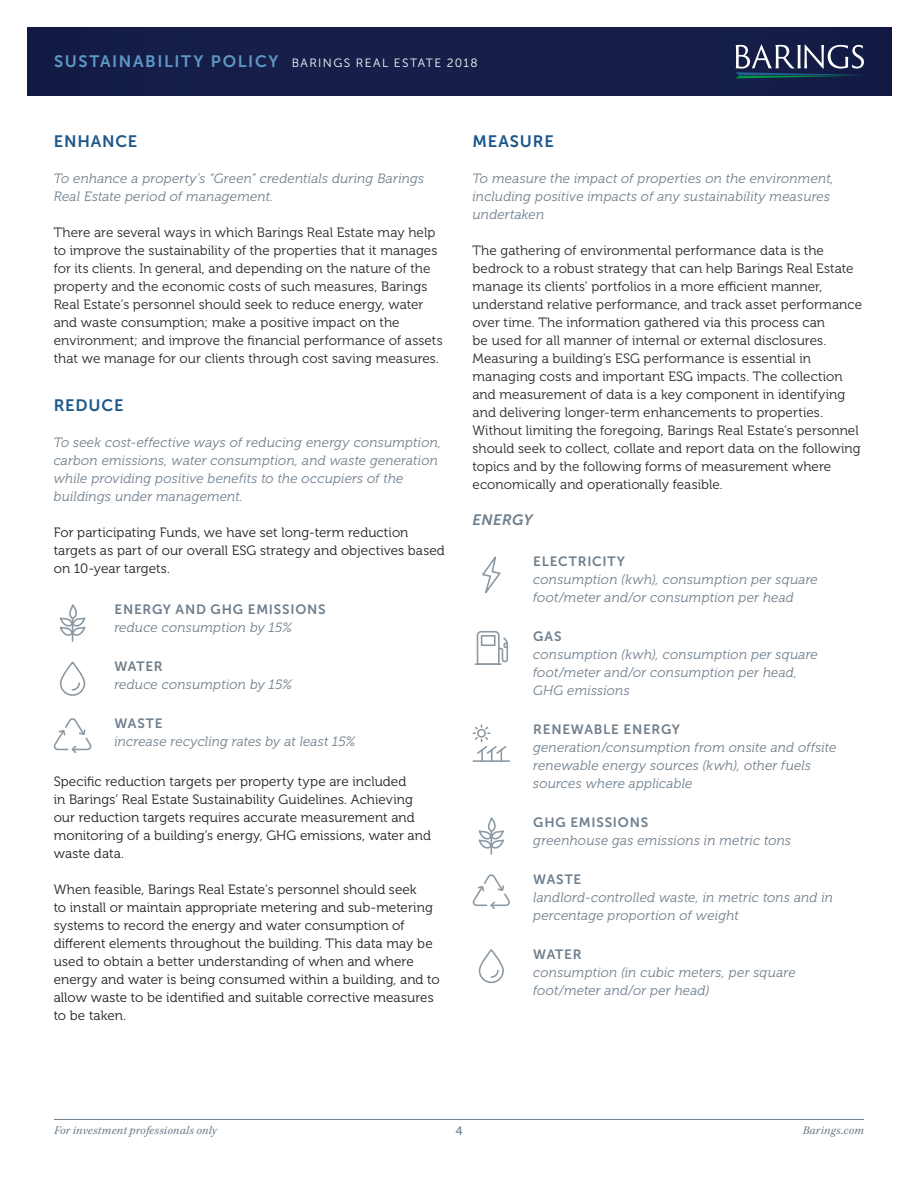
<style>
.page{position:relative;width:918px;height:1188px;background:#fff}
.page>*{position:absolute;margin:0;border:0;box-sizing:border-box;transform-origin:0 0}
.t1{font:16.5px "Museo Sans 700";letter-spacing:.05em;color:#1d578c}
.t2{font:italic 15px "Museo Sans 700";letter-spacing:.02em;color:#6f7f8d}
.t3{font:13.5px/18px "Museo 300";letter-spacing:.005em;color:#282526}
.t4{font:italic 13.5px/18px "Museo 300";letter-spacing:.015em;color:#6f7f8d}
.t5{font:13.5px/18px "Museo 300";letter-spacing:.005em;color:#231f20}
.t6{font:13.5px "Museo Sans 700";letter-spacing:.055em;color:#6f7f8d}
.t7{font:italic 12px "Kepler Std";letter-spacing:.015em;color:#6f7f8d}
.t8{font:12px "Museo Sans 300";letter-spacing:.11em;color:#fff}
.t9{font:12px "Museo Sans 500";color:#6f7f8d}
.s1{font-family:"Museo Sans 700";font-size:16.5px;color:#5d98c4}
</style>
<div class="page">
<hr style="left:54px;top:1119px;width:810px;height:1px;background:#6f7f8d">
<div style="left:27px;top:27px;width:864px;height:69px;background:#161e49"></div>
<svg style="left:736px;top:44px;width:128px;height:34px"></svg>
<hr style="left:475px;top:663px;width:26px;height:2px;background:#8c99a3">
<svg style="left:476px;top:631px;width:32px;height:34px"></svg>
<hr style="left:473px;top:760px;width:36px;height:2px;background:#8c99a3">
<svg style="left:473px;top:725px;width:35px;height:36px"></svg>
<svg style="left:482px;top:556px;width:19px;height:38px"></svg>
<svg style="left:478px;top:817px;width:26px;height:37px"></svg>
<svg style="left:490px;top:970px;width:9px;height:9px"></svg>
<div style="left:479px;top:949px;width:25px;height:34px;border:2px solid #8c99a3;border-radius:12px"></div>
<svg style="left:472px;top:874px;width:38px;height:35px"></svg>
<svg style="left:59px;top:604px;width:27px;height:37px"></svg>
<svg style="left:72px;top:682px;width:9px;height:9px"></svg>
<div style="left:60px;top:662px;width:25px;height:34px;border:2px solid #8c99a3;border-radius:12px"></div>
<svg style="left:53px;top:718px;width:39px;height:36px"></svg>
<p class="t8" style="left:54px;top:56px;width:425px"><span class="s1">SUSTAINABILITY POLICY</span> BARINGS REAL ESTATE 2018</p>
<p class="t1" style="left:54px;top:132px;width:85px">ENHANCE</p>
<p class="t4" style="left:54px;top:171px;width:372px">To enhance a property’s “Green” credentials during Barings<br>Real Estate period of management.</p>
<p class="t3" style="left:54px;top:225px;width:390px">There are several ways in which Barings Real Estate may help to improve the sustainability of the properties that it manages for its clients. In general, and depending on the nature of the property and the economic costs of such measures, Barings Real Estate’s personnel should seek to reduce energy, water and waste consumption; make a positive impact on the environment; and improve the financial performance of assets that we manage for our clients through cost saving measures.</p>
<p class="t1" style="left:54px;top:396px;width:71px">REDUCE</p>
<p class="t4" style="left:54px;top:435px;width:389px">To seek cost-effective ways of reducing energy consumption, carbon emissions, water consumption, and waste generation while providing positive benefits to the occupiers of the buildings under management.</p>
<p class="t5" style="left:54px;top:525px;width:393px">For participating Funds, we have set long-term reduction targets as part of our overall ESG strategy and objectives based on 10-year targets.</p>
<p class="t6" style="left:114px;top:601px;width:213px">ENERGY AND GHG EMISSIONS</p>
<p class="t4" style="left:114px;top:619px;width:179px">reduce consumption by 15%</p>
<p class="t6" style="left:114px;top:658px;width:50px">WATER</p>
<p class="t4" style="left:114px;top:676px;width:179px">reduce consumption by 15%</p>
<p class="t6" style="left:114px;top:715px;width:50px">WASTE</p>
<p class="t4" style="left:114px;top:733px;width:242px">increase recycling rates by at least 15%</p>
<p class="t5" style="left:54px;top:774px;width:379px">Specific reduction targets per property type are included<br>in Barings’ Real Estate Sustainability Guidelines. Achieving our reduction targets requires accurate measurement and monitoring of a building’s energy, GHG emissions, water and waste data.</p>
<p class="t5" style="left:54px;top:882px;width:387px">When feasible, Barings Real Estate’s personnel should seek<br>to install or maintain appropriate metering and sub-metering systems to record the energy and water consumption of different elements throughout the building. This data may be used to obtain a better understanding of when and where energy and water is being consumed within a building, and to allow waste to be identified and suitable corrective measures to be taken.</p>
<p class="t1" style="left:473px;top:132px;width:83px">MEASURE</p>
<p class="t4" style="left:473px;top:171px;width:363px">To measure the impact of properties on the environment, including positive impacts of any sustainability measures undertaken</p>
<p class="t3" style="left:473px;top:243px;width:391px">The gathering of environmental performance data is the bedrock to a robust strategy that can help Barings Real Estate manage its clients’ portfolios in a more efficient manner, understand relative performance, and track asset performance over time. The information gathered via this process can<br>be used for all manner of internal or external disclosures.<br>Measuring a building’s ESG performance is essential in managing costs and important ESG impacts. The collection and measurement of data is a key component in identifying and delivering longer-term enhancements to properties.<br>Without limiting the foregoing, Barings Real Estate’s personnel should seek to collect, collate and report data on the following topics and by the following forms of measurement where economically and operationally feasible.</p>
<p class="t2" style="left:473px;top:511px;width:62px">ENERGY</p>
<p class="t6" style="left:533px;top:553px;width:93px">ELECTRICITY</p>
<p class="t4" style="left:533px;top:571px;width:286px">consumption (kwh), consumption per square foot/meter and/or consumption per head</p>
<p class="t6" style="left:533px;top:628px;width:30px">GAS</p>
<p class="t4" style="left:533px;top:646px;width:286px">consumption (kwh), consumption per square foot/meter and/or consumption per head,<br>GHG emissions</p>
<p class="t6" style="left:533px;top:721px;width:148px">RENEWABLE ENERGY</p>
<p class="t4" style="left:533px;top:739px;width:305px">generation/consumption from onsite and offsite renewable energy sources (kwh), other fuels sources where applicable</p>
<p class="t6" style="left:533px;top:814px;width:117px">GHG EMISSIONS</p>
<p class="t4" style="left:533px;top:832px;width:259px">greenhouse gas emissions in metric tons</p>
<p class="t6" style="left:533px;top:871px;width:50px">WASTE</p>
<p class="t4" style="left:533px;top:889px;width:301px">landlord-controlled waste, in metric tons and in percentage proportion of weight</p>
<p class="t6" style="left:533px;top:946px;width:50px">WATER</p>
<p class="t4" style="left:533px;top:964px;width:264px">consumption (in cubic meters, per square foot/meter and/or per head)</p>
<p class="t7" style="left:54px;top:1125px;width:165px">For investment professionals only</p>
<p class="t9" style="left:455px;top:1124px;width:9px">4</p>
<p class="t7" style="left:803px;top:1125px;width:63px">Barings.com</p>
</div>
